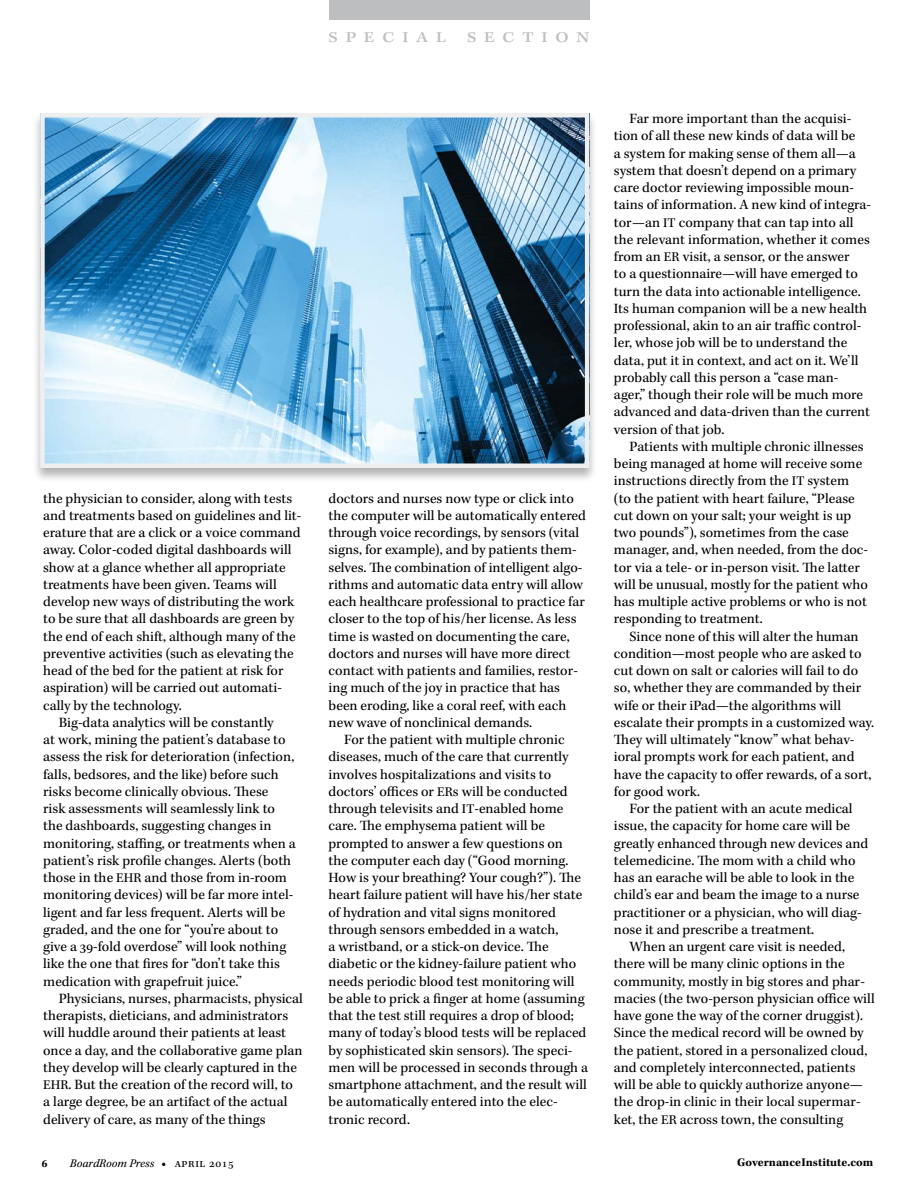
<style>
.page{position:relative;width:918px;height:1188px;background:#fff}
.page>*{position:absolute;margin:0;border:0;box-sizing:border-box;transform-origin:0 0}
.t1{font:15px "Kepler Std Medium Ext Capt";letter-spacing:.515em;color:#bcbec0}
.body{font:14.55px/17.2px "Kepler Std";color:#000}
.t2{font:italic 12px "Kepler Std";color:#000}
.t3{font:700 12px "Kepler Std";color:#000}
.t4{font:700 10.95px "Kepler Std";color:#000}
.s1{font-size:13.65px}
.s2{font-weight:900;font-style:normal}
.s3{font-style:normal}
</style>
<div class="page">
<div style="left:329px;top:0;width:260px;height:19px;background:#bcbec0"></div>
<div style="left:32px;top:111px;width:566px;height:371px;background:#000;opacity:.3"></div>
<img style="left:45px;top:118px;width:539px;height:345px">
<div style="left:40px;top:113px;width:549px;height:355px;border:4px solid #efeff0"></div>
<p class="t1" style="left:329px;top:28px;width:119px">SPECIAL</p>
<p class="t1" style="left:467px;top:28px;width:124px">SECTION</p>
<p class="body" style="left:43px;top:490px;width:260px">the physician to consider, along with tests and treatments based on guidelines and lit&shy;erature that are a click or a voice command away. Color-coded digital dashboards will show at a glance whether all appropriate treatments have been given. Teams will develop new ways of distributing the work to be sure that all dashboards are green by the end of each shift, although many of the preventive activities (such as elevating the head of the bed for the patient at risk for aspiration) will be carried out automati&shy;cally by the technology.</p>
<p class="body" style="left:43px;top:714px;width:254px;text-indent:16px">Big-data analytics will be constantly<br>at work, mining the patient’s database to assess the risk for deterioration (infection, falls, bedsores, and the like) before such risks become clinically obvious. These<br>risk assessments will seamlessly link to the dashboards, suggesting changes in monitoring, staffing, or treatments when a patient’s risk profile changes. Alerts (both those in the <span class="s1">EHR</span> and those from in-room monitoring devices) will be far more intel&shy;ligent and far less frequent. Alerts will be graded, and the one for “you’re about to give a 39-fold overdose” will look nothing like the one that fires for “don’t take this medication with grapefruit juice.”</p>
<p class="body" style="left:43px;top:990px;width:261px;text-indent:16px">Physicians, nurses, pharmacists, physical therapists, dieticians, and administrators will huddle around their patients at least once a day, and the collaborative game plan they develop will be clearly captured in the <span class="s1">EHR</span>. But the creation of the record will, to a large degree, be an artifact of the actual delivery of care, as many of the things</p>
<p class="body" style="left:329px;top:490px;width:259px">doctors and nurses now type or click into the computer will be automatically entered through voice recordings, by sensors (vital signs, for example), and by patients them&shy;selves. The combination of intelligent algo&shy;rithms and automatic data entry will allow each healthcare professional to practice far closer to the top of his/her license. As less time is wasted on documenting the care, doctors and nurses will have more direct contact with patients and families, restor&shy;ing much of the joy in practice that has been eroding, like a coral reef, with each new wave of nonclinical demands.</p>
<p class="body" style="left:329px;top:731px;width:261px;text-indent:16px">For the patient with multiple chronic diseases, much of the care that currently involves hospitalizations and visits to doctors’ offices or <span class="s1">ER</span>s will be conducted through televisits and <span class="s1">IT</span>-enabled home care. The emphysema patient will be prompted to answer a few questions on<br>the computer each day (“Good morning.<br>How is your breathing? Your cough?”). The heart failure patient will have his/her state of hydration and vital signs monitored through sensors embedded in a watch,<br>a wristband, or a stick-on device. The diabetic or the kidney-failure patient who needs periodic blood test monitoring will be able to prick a finger at home (assuming that the test still requires a drop of blood; many of today’s blood tests will be replaced by sophisticated skin sensors). The speci&shy;men will be processed in seconds through a smartphone attachment, and the result will be automatically entered into the elec&shy;tronic record.</p>
<p class="body" style="left:614px;top:110px;width:259px;text-indent:16px">Far more important than the acquisi&shy;tion of all these new kinds of data will be<br>a system for making sense of them all—a system that doesn’t depend on a primary care doctor reviewing impossible moun&shy;tains of information. A new kind of integra&shy;tor—an <span class="s1">IT</span> company that can tap into all the relevant information, whether it comes from an <span class="s1">ER</span> visit, a sensor, or the answer<br>to a questionnaire—will have emerged to turn the data into actionable intelligence.<br>Its human companion will be a new health professional, akin to an air traffic control&shy;ler, whose job will be to understand the data, put it in context, and act on it. We’ll probably call this person a “case man&shy;ager,” though their role will be much more advanced and data-driven than the current version of that job.</p>
<p class="body" style="left:614px;top:438px;width:256px;text-indent:16px">Patients with multiple chronic illnesses being managed at home will receive some instructions directly from the <span class="s1">IT</span> system (to the patient with heart failure, “Please cut down on your salt; your weight is up two pounds”), sometimes from the case manager, and, when needed, from the doc&shy;tor via a tele- or in-person visit. The latter will be unusual, mostly for the patient who has multiple active problems or who is not responding to treatment.</p>
<p class="body" style="left:614px;top:628px;width:262px;text-indent:16px">Since none of this will alter the human condition—most people who are asked to cut down on salt or calories will fail to do so, whether they are commanded by their wife or their iPad—the algorithms will escalate their prompts in a customized way.<br>They will ultimately “know” what behav&shy;ioral prompts work for each patient, and have the capacity to offer rewards, of a sort, for good work.</p>
<p class="body" style="left:614px;top:800px;width:256px;text-indent:16px">For the patient with an acute medical issue, the capacity for home care will be greatly enhanced through new devices and telemedicine. The mom with a child who has an earache will be able to look in the child’s ear and beam the image to a nurse practitioner or a physician, who will diag&shy;nose it and prescribe a treatment.</p>
<p class="body" style="left:614px;top:938px;width:262px;text-indent:16px">When an urgent care visit is needed, there will be many clinic options in the community, mostly in big stores and phar&shy;macies (the two-person physician office will have gone the way of the corner druggist).<br>Since the medical record will be owned by the patient, stored in a personalized cloud, and completely interconnected, patients will be able to quickly authorize anyone— the drop-in clinic in their local supermar&shy;ket, the <span class="s1">ER</span> across town, the consulting</p>
<p class="t4" style="left:42px;top:1158px;width:7px">6</p>
<p class="t2" style="left:70px;top:1157px;width:166px">BoardRoom Press <span class="s2">•</span> <span class="s3">april 2015</span></p>
<p class="t3" style="left:737px;top:1156px;width:138px">GovernanceInstitute.com</p>
</div>
